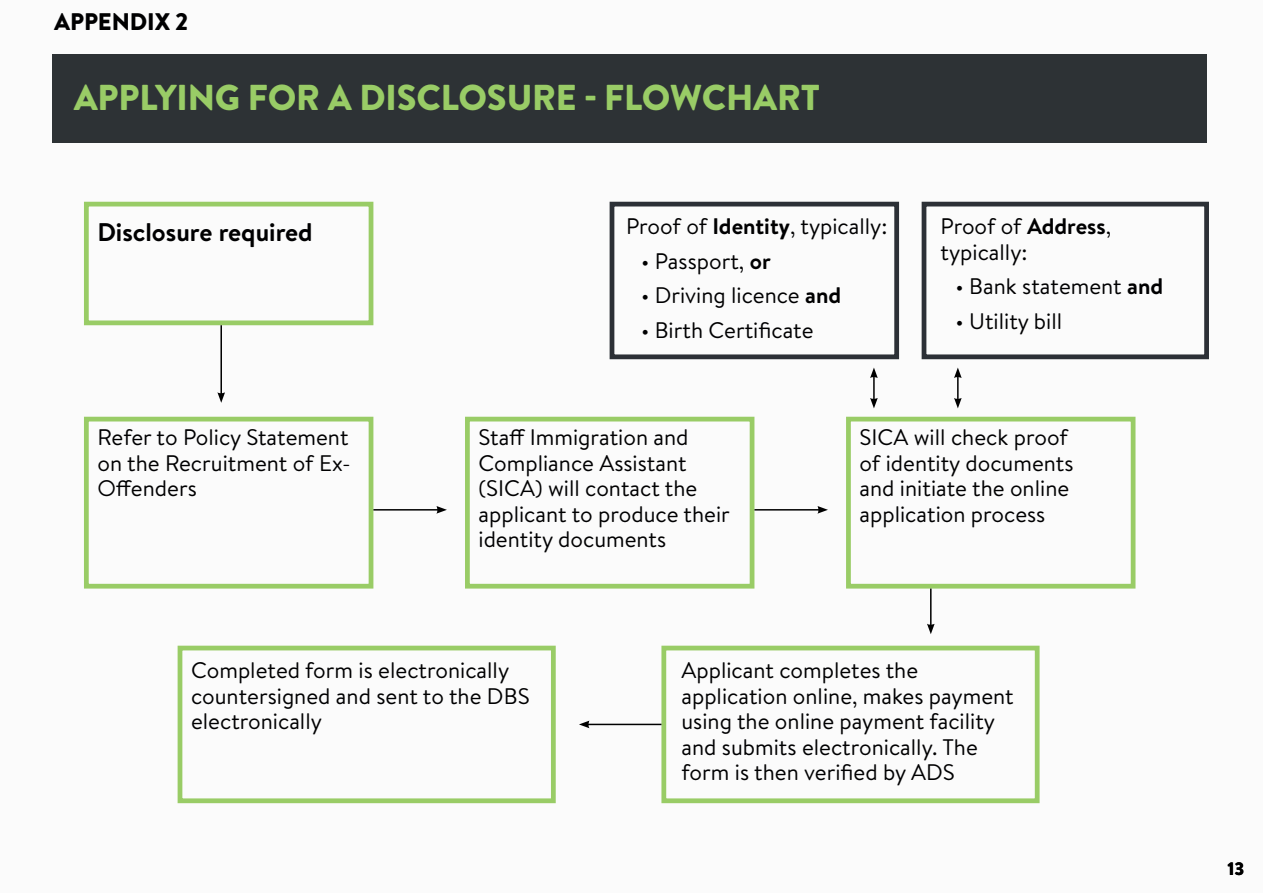
<style>
.page{position:relative;width:1263px;height:893px;background:#fbfbfb}
.page>*{position:absolute;margin:0;border:0;box-sizing:border-box;transform-origin:0 0}
.Main_Heading{font:900 36px "Brandon Text";letter-spacing:-.005em;color:#9c6}
.Paragraph{font:700 25.5px "Brandon Text";color:#000001}
.Main_Heading-2{font:900 24px "Brandon Text";letter-spacing:-.005em;color:#000001}
.Paragraph-2{font:22.5px/25.5px "Brandon Text";color:#000001}
.t1{font:900 18px "Brandon Text";color:#000}
.s1{font-weight:700}
</style>
<div class="page">
<div style="left:84px;top:202px;width:289px;height:123px;border:5px solid #9c6"></div>
<div style="left:84px;top:417px;width:289px;height:172px;border:5px solid #9c6"></div>
<div style="left:465px;top:417px;width:289px;height:172px;border:5px solid #9c6"></div>
<div style="left:846px;top:417px;width:289px;height:172px;border:5px solid #9c6"></div>
<div style="left:610px;top:202px;width:289px;height:157px;border:5px solid #2c3036"></div>
<div style="left:922px;top:202px;width:287px;height:157px;border:5px solid #2c3036"></div>
<div style="left:178px;top:646px;width:378px;height:157px;border:5px solid #9c6"></div>
<div style="left:661px;top:646px;width:378px;height:157px;border:5px solid #9c6"></div>
<hr style="left:373px;top:509px;width:66px;height:2px;background:#000">
<svg style="left:436px;top:506px;width:11px;height:8px"></svg>
<hr style="left:754px;top:509px;width:66px;height:2px;background:#000">
<svg style="left:817px;top:506px;width:11px;height:8px"></svg>
<hr style="left:587px;top:724px;width:74px;height:1px;background:#000">
<svg style="left:579px;top:721px;width:10px;height:7px"></svg>
<hr style="left:220px;top:325px;width:2px;height:70px;background:#000">
<svg style="left:217px;top:392px;width:8px;height:11px"></svg>
<svg style="left:954px;top:368px;width:8px;height:40px"></svg>
<svg style="left:870px;top:368px;width:8px;height:40px"></svg>
<hr style="left:930px;top:589px;width:1px;height:37px;background:#000">
<svg style="left:927px;top:624px;width:8px;height:10px"></svg>
<div style="left:52px;top:54px;width:1155px;height:88px;background:#2d3235"></div>
<p class="Main_Heading-2" style="left:54px;top:5px;width:136px">APPENDIX 2</p>
<p class="Main_Heading" style="left:74px;top:72px;width:748px">APPLYING FOR A DISCLOSURE - FLOWCHART</p>
<p class="Paragraph" style="left:97px;top:214px;width:217px">Disclosure required</p>
<p class="Paragraph-2" style="left:626px;top:213px;width:263px">Proof of <span class="s1">Identity</span>, typically:</p>
<p class="Paragraph-2" style="left:641px;top:248px;width:131px">• Passport, <span class="s1">or</span></p>
<p class="Paragraph-2" style="left:641px;top:282px;width:202px">• Driving licence <span class="s1">and</span></p>
<p class="Paragraph-2" style="left:641px;top:317px;width:174px">• Birth Certificate</p>
<p class="Paragraph-2" style="left:940px;top:213px;width:172px">Proof of <span class="s1">Address</span>, typically:</p>
<p class="Paragraph-2" style="left:955px;top:273px;width:209px">• Bank statement <span class="s1">and</span></p>
<p class="Paragraph-2" style="left:955px;top:308px;width:108px">• Utility bill</p>
<p class="Paragraph-2" style="left:97px;top:424px;width:255px;text-align:justify">Refer to Policy Statement on the Recruitment of Ex-Offenders</p>
<p class="Paragraph-2" style="left:478px;top:424px;width:253px">Staff Immigration and<br>Compliance Assistant (SICA) will contact the applicant to produce their identity documents</p>
<p class="Paragraph-2" style="left:859px;top:424px;width:215px">SICA will check proof of identity documents and initiate the online application process</p>
<p class="Paragraph-2" style="left:191px;top:657px;width:340px">Completed form is electronically countersigned and sent to the DBS electronically</p>
<p class="Paragraph-2" style="left:681px;top:657px;width:334px">Applicant completes the application online, makes payment using the online payment facility and submits electronically. The form is then verified by ADS</p>
<p class="t1" style="left:1227px;top:856px;width:18px">13</p>
</div>
